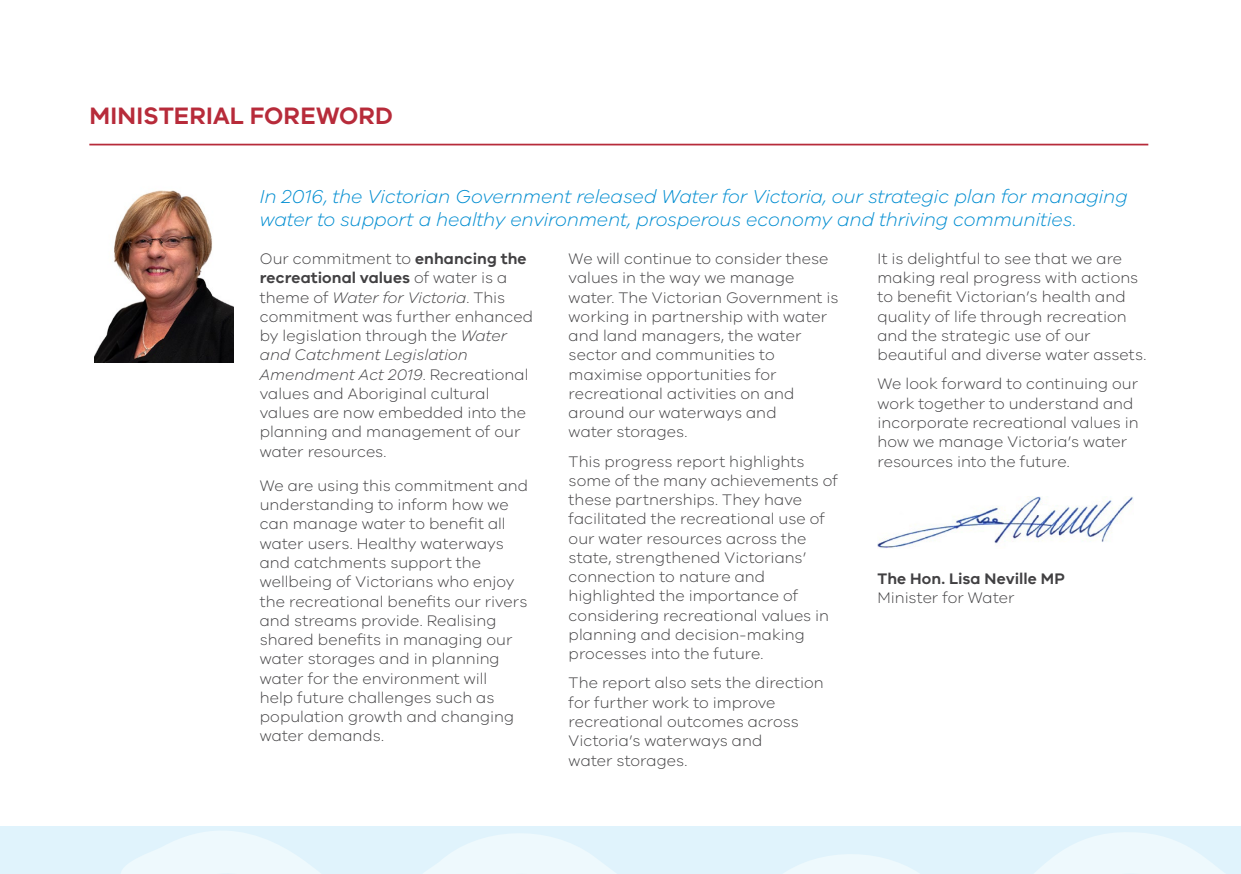
<style>
.page{position:relative;width:1241px;height:874px;background:#fff}
.page>*{position:absolute;margin:0;border:0;box-sizing:border-box;transform-origin:0 0}
.t1{font:600 24.5px "VIC";letter-spacing:.005em;color:#b72b3a}
.t2{font:italic 300 19.25px/22.8px "VIC";letter-spacing:-.01em;color:#008dd1}
.t3{font:300 15.75px/19.2px "VIC";letter-spacing:.005em;color:#414042}
.t4{font:600 15.75px "VIC";letter-spacing:.005em;color:#414042}
.s1{font-weight:600}
.s2{font-style:italic}
</style>
<div class="page">
<img style="left:877px;top:496px;width:256px;height:52px">
<hr style="left:89px;top:144px;width:1059px;height:1px;background:#b72b3a">
<img style="left:94px;top:190px;width:139px;height:172px">
<div style="left:0;top:826px;width:1240px;height:47px;background:#e0f3fc"></div>
<svg style="left:121px;top:831px;width:1103px;height:42px"></svg>
<h1 class="t1" style="left:89px;top:101px;width:305px">MINISTERIAL FOREWORD</h1>
<p class="t2" style="left:260px;top:184px;width:869px">In 2016, the Victorian Government released Water for Victoria, our strategic plan for managing water to support a healthy environment, prosperous economy and thriving communities.</p>
<p class="t3" style="left:260px;top:248px;width:275px">Our commitment to <span class="s1">enhancing the recreational values</span> of water is a theme of <span class="s2">Water for Victoria</span>. This commitment was further enhanced by legislation through the <span class="s2">Water and Catchment Legislation<br>Amendment Act 2019</span>. Recreational values and Aboriginal cultural values are now embedded into the planning and management of our water resources.</p>
<p class="t3" style="left:260px;top:475px;width:270px">We are using this commitment and understanding to inform how we can manage water to benefit all water users. Healthy waterways and catchments support the wellbeing of Victorians who enjoy the recreational benefits our rivers and streams provide. Realising shared benefits in managing our water storages and in planning water for the environment will<br>help future challenges such as population growth and changing water demands.</p>
<p class="t3" style="left:568px;top:248px;width:271px">We will continue to consider these values in the way we manage water. The Victorian Government is working in partnership with water and land managers, the water sector and communities to maximise opportunities for recreational activities on and around our waterways and<br>water storages.</p>
<p class="t3" style="left:568px;top:451px;width:271px">This progress report highlights some of the many achievements of these partnerships. They have facilitated the recreational use of our water resources across the state, strengthened Victorians’ connection to nature and highlighted the importance of considering recreational values in planning and decision-making processes into the future.</p>
<p class="t3" style="left:568px;top:672px;width:256px">The report also sets the direction for further work to improve recreational outcomes across<br>Victoria’s waterways and<br>water storages.</p>
<p class="t3" style="left:877px;top:248px;width:270px">It is delightful to see that we are making real progress with actions to benefit Victorian’s health and quality of life through recreation and the strategic use of our beautiful and diverse water assets.</p>
<p class="t3" style="left:877px;top:374px;width:262px">We look forward to continuing our work together to understand and incorporate recreational values in how we manage Victoria’s water resources into the future.</p>
<p class="t4" style="left:877px;top:568px;width:189px">The Hon. Lisa Neville MP</p>
<p class="t3" style="left:877px;top:587px;width:138px">Minister for Water</p>
</div>
